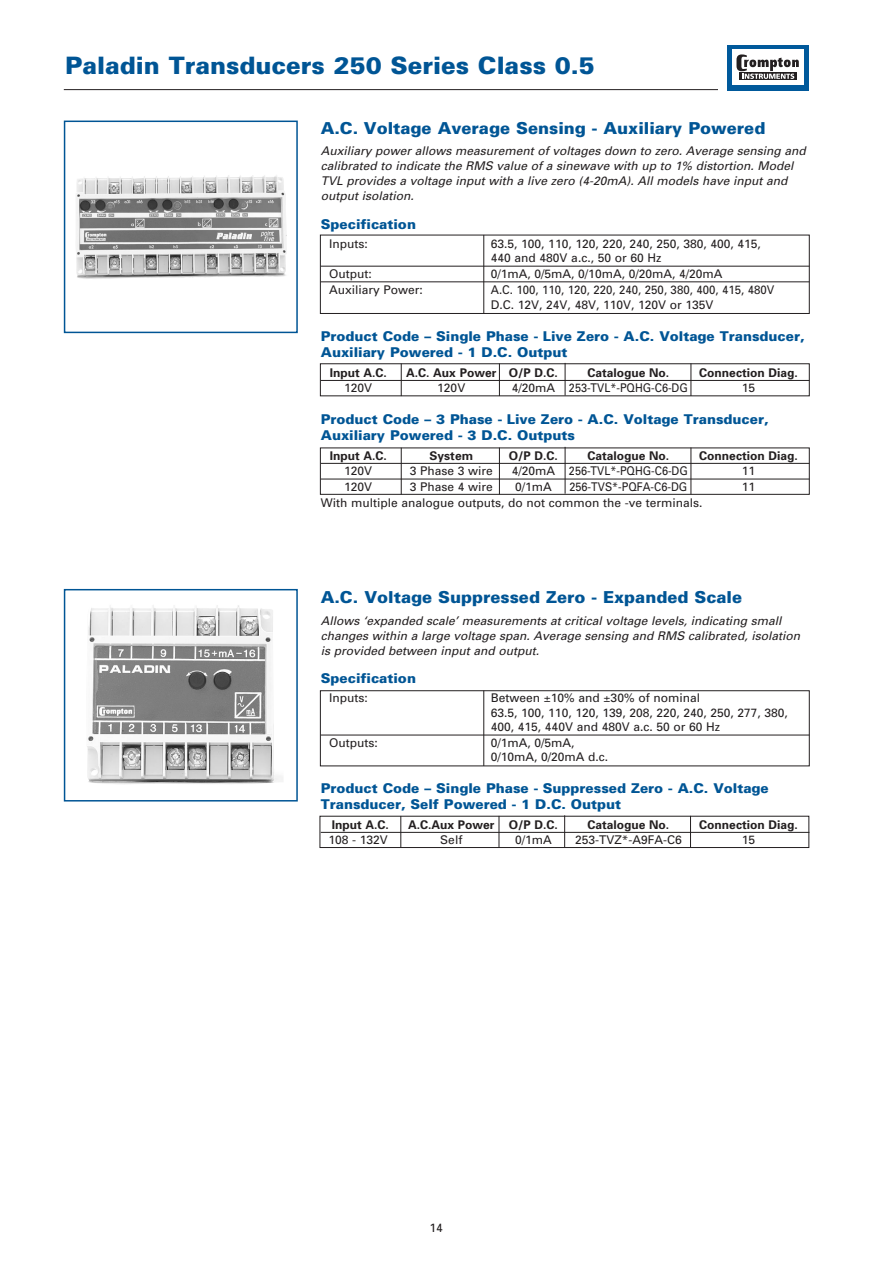
<style>
.page{position:relative;width:893px;height:1263px;background:#fff}
.page>*{position:absolute;margin:0;border:0;box-sizing:border-box;transform-origin:0 0}
.t1{font:900 24px "Univers";color:#005595}
.t2{font:900 16.5px "Univers";color:#005595}
.t3{font:900 13.5px/16.2px "Univers";color:#005595}
.t4{font:12px/14.4px "Univers";color:#231f20}
.t5{font:italic 12px/15px "Univers";color:#231f20}
.t6{font:700 12px "Univers";color:#231f20}
.t7{font:12px/15.8px "Univers";color:#231f20;scale:.95 1}
.t8{font:12px "Univers";color:#231f20;scale:.9 1}
</style>
<div class="page">
<hr style="left:64px;top:89px;width:736px;height:1px;background:#231f20">
<div style="left:717px;top:44px;width:92px;height:57px;background:#fff"></div>
<div style="left:727px;top:45px;width:81px;height:45px;background:#00599b"></div>
<div style="left:732px;top:50px;width:71px;height:35px;background:#fff"></div>
<div style="left:739px;top:72px;width:57px;height:8px;background:#231f20"></div>
<svg style="left:736px;top:54px;width:62px;height:25px"></svg>
<img style="left:76px;top:175px;width:211px;height:104px">
<div style="left:64px;top:121px;width:234px;height:212px;border:2px solid #005595"></div>
<img style="left:87px;top:605px;width:196px;height:179px">
<div style="left:64px;top:589px;width:234px;height:213px;border:2px solid #005595"></div>
<div style="left:320px;top:235px;width:489px;height:79px;border:1px solid #231f20"></div>
<hr style="left:483px;top:235px;width:1px;height:79px;background:#231f20">
<div style="left:320px;top:690px;width:489px;height:76px;border:1px solid #231f20"></div>
<hr style="left:483px;top:691px;width:1px;height:75px;background:#231f20">
<div style="left:320px;top:363px;width:489px;height:33px;border:1px solid #231f20"></div>
<hr style="left:401px;top:363px;width:1px;height:33px;background:#231f20">
<hr style="left:499px;top:363px;width:1px;height:33px;background:#231f20">
<hr style="left:564px;top:363px;width:1px;height:33px;background:#231f20">
<hr style="left:690px;top:363px;width:1px;height:33px;background:#231f20">
<div style="left:319px;top:816px;width:490px;height:32px;border:1px solid #231f20"></div>
<hr style="left:400px;top:816px;width:1px;height:32px;background:#231f20">
<hr style="left:498px;top:816px;width:1px;height:32px;background:#231f20">
<hr style="left:564px;top:815px;width:1px;height:32px;background:#231f20">
<hr style="left:690px;top:816px;width:1px;height:32px;background:#231f20">
<div style="left:320px;top:448px;width:489px;height:47px;border:1px solid #231f20"></div>
<hr style="left:401px;top:448px;width:1px;height:47px;background:#231f20">
<hr style="left:499px;top:448px;width:1px;height:46px;background:#231f20">
<hr style="left:564px;top:447px;width:1px;height:47px;background:#231f20">
<hr style="left:690px;top:448px;width:1px;height:46px;background:#231f20">
<hr style="left:321px;top:266px;width:488px;height:1px;background:#231f20">
<hr style="left:321px;top:282px;width:488px;height:1px;background:#231f20">
<hr style="left:321px;top:380px;width:488px;height:1px;background:#231f20">
<hr style="left:321px;top:463px;width:488px;height:1px;background:#231f20">
<hr style="left:321px;top:479px;width:488px;height:1px;background:#231f20">
<hr style="left:321px;top:735px;width:488px;height:1px;background:#231f20">
<hr style="left:321px;top:832px;width:488px;height:1px;background:#231f20">
<h1 class="t1" style="left:65px;top:57px;width:531px">Paladin Transducers 250 Series Class 0.5</h1>
<h2 class="t2" style="left:321px;top:122px;width:446px">A.C. Voltage Average Sensing - Auxiliary Powered</h2>
<p class="t5" style="left:321px;top:145px;width:486px">Auxiliary power allows measurement of voltages down to zero. Average sensing and calibrated to indicate the RMS value of a sinewave with up to 1% distortion. Model TVL provides a voltage input with a live zero (4-20mA). All models have input and output isolation.</p>
<p class="t3" style="left:321px;top:217px;width:97px">Specification</p>
<p class="t4" style="left:329px;top:238px;width:40px">Inputs:</p>
<p class="t4" style="left:491px;top:238px;width:271px">63.5, 100, 110, 120, 220, 240, 250, 380, 400, 415,<br>440 and 480V a.c., 50 or 60 Hz</p>
<p class="t4" style="left:329px;top:268px;width:44px">Output:</p>
<p class="t4" style="left:491px;top:268px;width:233px">0/1mA, 0/5mA, 0/10mA, 0/20mA, 4/20mA</p>
<p class="t4" style="left:329px;top:283px;width:95px">Auxiliary Power:</p>
<p class="t7" style="left:491px;top:283px;width:300px">A.C. 100, 110, 120, 220, 240, 250, 380, 400, 415, 480V<br>D.C. 12V, 24V, 48V, 110V, 120V or 135V</p>
<p class="t3" style="left:321px;top:329px;width:485px">Product Code – Single Phase - Live Zero - A.C. Voltage Transducer,<br>Auxiliary Powered - 1 D.C. Output</p>
<p class="t6" style="left:330px;top:368px;width:58px">Input A.C.</p>
<p class="t6" style="left:406px;top:368px;width:153px">A.C. Aux Power O/P D.C.</p>
<p class="t6" style="left:587px;top:368px;width:83px">Catalogue No.</p>
<p class="t6" style="left:699px;top:368px;width:100px">Connection Diag.</p>
<p class="t4" style="left:344px;top:382px;width:30px">120V</p>
<p class="t4" style="left:437px;top:382px;width:30px">120V</p>
<p class="t4" style="left:512px;top:382px;width:177px">4/20mA 253-TVL*-PQHG-C6-DG</p>
<p class="t4" style="left:741px;top:382px;width:15px">15</p>
<p class="t3" style="left:321px;top:412px;width:449px">Product Code – 3 Phase - Live Zero - A.C. Voltage Transducer,<br>Auxiliary Powered - 3 D.C. Outputs</p>
<p class="t6" style="left:330px;top:451px;width:58px">Input A.C.</p>
<p class="t6" style="left:429px;top:451px;width:45px">System</p>
<p class="t6" style="left:509px;top:451px;width:50px">O/P D.C.</p>
<p class="t6" style="left:587px;top:451px;width:83px">Catalogue No.</p>
<p class="t6" style="left:699px;top:451px;width:100px">Connection Diag.</p>
<p class="t4" style="left:344px;top:465px;width:30px">120V</p>
<p class="t4" style="left:410px;top:465px;width:85px">3 Phase 3 wire</p>
<p class="t4" style="left:512px;top:465px;width:177px">4/20mA 256-TVL*-PQHG-C6-DG</p>
<p class="t4" style="left:741px;top:465px;width:15px">11</p>
<p class="t4" style="left:344px;top:481px;width:30px">120V</p>
<p class="t4" style="left:410px;top:481px;width:85px">3 Phase 4 wire</p>
<p class="t4" style="left:515px;top:481px;width:38px">0/1mA</p>
<p class="t8" style="left:569px;top:482px;width:132px">256-TVS*-PQFA-C6-DG</p>
<p class="t4" style="left:741px;top:481px;width:15px">11</p>
<p class="t4" style="left:321px;top:496px;width:383px">With multiple analogue outputs, do not common the -ve terminals.</p>
<h2 class="t2" style="left:321px;top:592px;width:423px">A.C. Voltage Suppressed Zero - Expanded Scale</h2>
<p class="t5" style="left:321px;top:614px;width:481px">Allows ‘expanded scale’ measurements at critical voltage levels, indicating small changes within a large voltage span. Average sensing and RMS calibrated, isolation is provided between input and output.</p>
<p class="t3" style="left:321px;top:671px;width:97px">Specification</p>
<p class="t4" style="left:329px;top:692px;width:40px">Inputs:</p>
<p class="t4" style="left:491px;top:692px;width:298px">Between ±10% and ±30% of nominal<br>63.5, 100, 110, 120, 139, 208, 220, 240, 250, 277, 380,<br>400, 415, 440V and 480V a.c. 50 or 60 Hz</p>
<p class="t4" style="left:329px;top:737px;width:50px">Outputs:</p>
<p class="t4" style="left:491px;top:737px;width:119px">0/1mA, 0/5mA,<br>0/10mA, 0/20mA d.c.</p>
<p class="t3" style="left:321px;top:781px;width:449px">Product Code – Single Phase - Suppressed Zero - A.C. Voltage<br>Transducer, Self Powered - 1 D.C. Output</p>
<p class="t6" style="left:332px;top:820px;width:58px">Input A.C.</p>
<p class="t6" style="left:408px;top:820px;width:151px">A.C.Aux Power O/P D.C.</p>
<p class="t6" style="left:587px;top:820px;width:83px">Catalogue No.</p>
<p class="t6" style="left:699px;top:820px;width:100px">Connection Diag.</p>
<p class="t4" style="left:328px;top:834px;width:61px">108 - 132V</p>
<p class="t4" style="left:440px;top:834px;width:24px">Self</p>
<p class="t4" style="left:515px;top:834px;width:38px">0/1mA</p>
<p class="t4" style="left:575px;top:834px;width:108px">253-TVZ*-A9FA-C6</p>
<p class="t4" style="left:741px;top:834px;width:15px">15</p>
<p class="t4" style="left:429px;top:1222px;width:15px">14</p>
</div>
